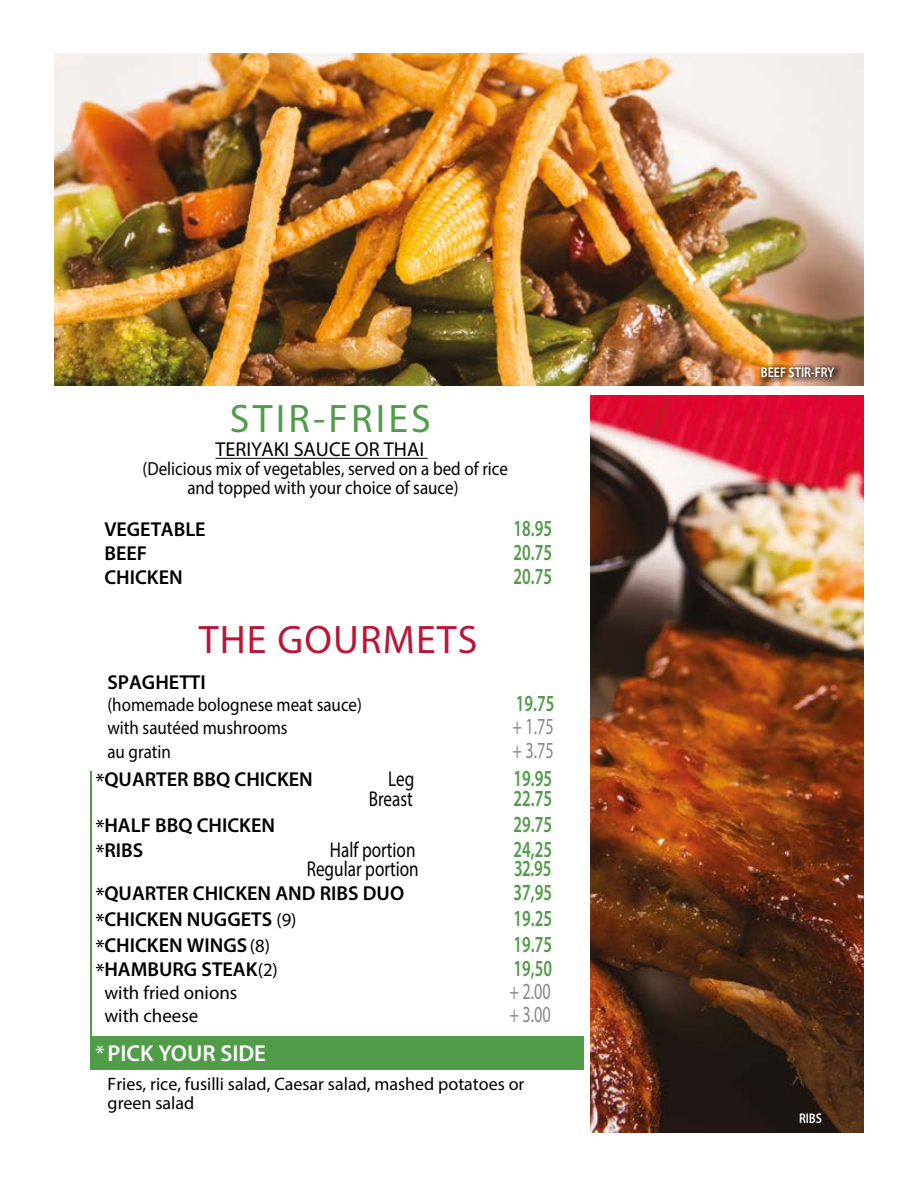
<style>
.page{position:relative;width:918px;height:1188px;background:#fff}
.page>*{position:absolute;margin:0;border:0;box-sizing:border-box;transform-origin:0 0}
.t1{font:39.9px "Myriad Pro";letter-spacing:.03em;color:#ba1737}
.t2{font:39.9px "Myriad Pro";letter-spacing:.08em;color:#519c49}
.t3{font:600 23.1px "Myriad Pro";color:#519c49;scale:.7 1}
.t4{font:23.1px/23.4px "Myriad Pro";color:#878787;scale:.7 1}
.t5{font:600 23.1px "Myriad Pro";color:#fff}
.t6{font:22.5px "Myriad Pro";color:#000}
.t7{font:21.45px "Myriad Pro";color:#000;scale:.8 1}
.t8{font:600 20.1px "Myriad Pro";color:#000}
.t9{font:20.1px "Myriad Pro";color:#000}
.t10{font:18.9px/23.2px "Myriad Pro";color:#000;text-align:center;scale:.9 1}
.t11{font:18.9px "Myriad Pro";color:#000}
.t12{font:18px/18.9px "Myriad Pro";color:#000}
.t13{font:600 14.1px "Myriad Pro";color:#fff;scale:.85 1}
.s1{font-weight:400;font-size:18.75px}
.s2{font-weight:400;font-size:22.5px}
</style>
<div class="page">
<img style="left:54px;top:54px;width:810px;height:331px">
<img style="left:590px;top:396px;width:274px;height:736px">
<div style="left:90px;top:1036px;width:494px;height:33px;background:#519c49"></div>
<hr style="left:216px;top:458px;width:212px;height:1px;background:#000">
<svg style="left:759px;top:364px;width:82px;height:19px;background:#966846"></svg>
<hr style="left:90px;top:771px;width:2px;height:270px;background:#519c49">
<h1 class="t2" style="left:230px;top:394px;width:203px">STIR-FRIES</h1>
<p class="t9" style="left:216px;top:437px;width:210px">TERIYAKI SAUCE OR THAI</p>
<p class="t10" style="left:143px;top:459px;width:408px;line-height:18.9px">(Delicious mix of vegetables, served on a bed of rice and topped with your choice of sauce)</p>
<p class="t8" style="left:104px;top:516px;width:103px">VEGETABLE</p>
<p class="t3" style="left:514px;top:514px;width:56px">18.95</p>
<p class="t8" style="left:104px;top:541px;width:44px">BEEF</p>
<p class="t3" style="left:514px;top:538px;width:56px">20.75</p>
<p class="t8" style="left:104px;top:565px;width:80px">CHICKEN</p>
<p class="t3" style="left:514px;top:562px;width:56px">20.75</p>
<h1 class="t1" style="left:199px;top:615px;width:280px">THE GOURMETS</h1>
<p class="t8" style="left:107px;top:670px;width:100px">SPAGHETTI</p>
<p class="t10" style="left:107px;top:693px;width:284px;text-align:left">(homemade bolognese meat sauce) with sautéed mushrooms<br>au gratin</p>
<p class="t3" style="left:516px;top:689px;width:56px">19.75</p>
<p class="t4" style="left:512px;top:714px;width:60px">+ 1.75 + 3.75</p>
<p class="t8" style="left:104px;top:767px;width:210px">QUARTER BBQ CHICKEN</p>
<p class="t7" style="left:388px;top:766px;width:34px">Leg</p>
<p class="t3" style="left:514px;top:764px;width:56px">19.95</p>
<p class="t7" style="left:369px;top:785px;width:57px">Breast</p>
<p class="t3" style="left:514px;top:783px;width:56px">22.75</p>
<p class="t8" style="left:104px;top:812px;width:172px">HALF BBQ CHICKEN</p>
<p class="t3" style="left:514px;top:809px;width:56px">29.75</p>
<p class="t8" style="left:104px;top:838px;width:40px">RIBS</p>
<p class="t7" style="left:330px;top:837px;width:108px">Half portion</p>
<p class="t3" style="left:514px;top:835px;width:56px">24,25</p>
<p class="t7" style="left:307px;top:856px;width:141px">Regular portion</p>
<p class="t3" style="left:514px;top:854px;width:55px">32.95</p>
<p class="t8" style="left:104px;top:881px;width:301px">QUARTER CHICKEN AND RIBS DUO</p>
<p class="t3" style="left:514px;top:878px;width:56px">37,95</p>
<p class="t8" style="left:104px;top:907px;width:194px">CHICKEN NUGGETS <span class="s1">(9)</span></p>
<p class="t3" style="left:514px;top:904px;width:56px">19.25</p>
<p class="t8" style="left:104px;top:932px;width:167px">CHICKEN WINGS <span class="s1">(8)</span></p>
<p class="t3" style="left:514px;top:929px;width:56px">19.75</p>
<p class="t8" style="left:104px;top:957px;width:175px">HAMBURG STEAK <span class="s1">(2)</span></p>
<p class="t3" style="left:514px;top:954px;width:56px">19,50</p>
<p class="t11" style="left:104px;top:981px;width:134px">with fried onions</p>
<p class="t4" style="left:509px;top:979px;width:60px">+ 2.00</p>
<p class="t11" style="left:104px;top:1004px;width:95px">with cheese</p>
<p class="t4" style="left:509px;top:1002px;width:60px">+ 3.00</p>
<p class="t5" style="left:95px;top:1039px;width:172px"><span class="s2">*</span>PICK YOUR SIDE</p>
<p class="t12" style="left:108px;top:1074px;width:418px">Fries, rice, fusilli salad, Caesar salad, mashed potatoes or green salad</p>
<p class="t6" style="left:95px;top:767px;width:11px">*</p>
<p class="t6" style="left:95px;top:814px;width:11px">*</p>
<p class="t6" style="left:95px;top:839px;width:11px">*</p>
<p class="t6" style="left:95px;top:882px;width:11px">*</p>
<p class="t6" style="left:95px;top:908px;width:11px">*</p>
<p class="t6" style="left:95px;top:934px;width:11px">*</p>
<p class="t6" style="left:95px;top:958px;width:11px">*</p>
<p class="t13" style="left:761px;top:363px;width:88px">BEEF STIR-FRY</p>
<p class="t13" style="left:799px;top:1109px;width:29px">RIBS</p>
</div>
